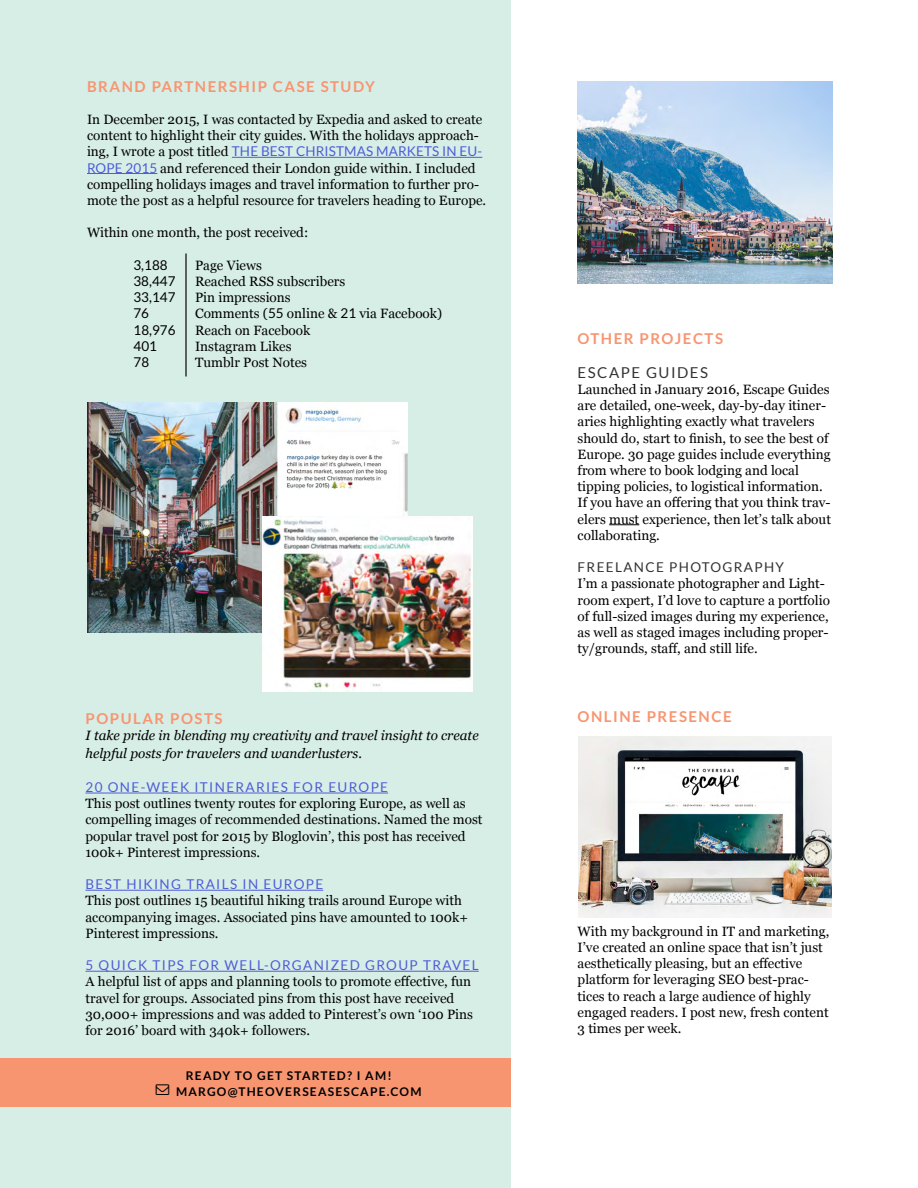
<style>
.page{position:relative;width:918px;height:1188px;background:#fff}
.page>*{position:absolute;margin:0;border:0;box-sizing:border-box;transform-origin:0 0}
.t1{font:700 15px "Lato";letter-spacing:.1em;color:#f79571}
.t2{font:15px "Lato";letter-spacing:.1em;color:#333}
.t3{font:13.5px/16.2px "Georgia";color:#000}
.t4{font:italic 13.5px/18px "Georgia";color:#000}
.t5{font:13.5px "Lato";letter-spacing:.1em;color:#4f5cd6}
.t6{font:13.5px "Lato";letter-spacing:.01em;color:#4f5cd6}
.t7{font:13.5px "Lato";color:#000}
.t8{font:13.5px "Lato";letter-spacing:.1em;color:#333}
.t9{font:700 12px/16.2px "Lato";letter-spacing:.1em;color:#000}
.s1{font-family:"Georgia";color:#000}
.s2{font-family:"Lato";color:#4f5cd6}
.s3{font-family:"Lato"}
</style>
<div class="page">
<div style="left:0;top:1px;width:511px;height:1187px;background:#d7eee7"></div>
<img style="left:579px;top:737px;width:252px;height:181px">
<hr style="left:232px;top:157px;width:250px;height:1px;background:#4f5cd6">
<hr style="left:87px;top:173px;width:70px;height:1px;background:#4f5cd6">
<hr style="left:609px;top:524px;width:30px;height:1px;background:#000">
<img style="left:88px;top:402px;width:319px;height:230px">
<div style="left:279px;top:490px;width:115px;height:120px;background:#fff"></div>
<img style="left:263px;top:516px;width:209px;height:176px">
<div style="left:0;top:1059px;width:511px;height:48px;background:#f79571"></div>
<hr style="left:185px;top:254px;width:2px;height:122px;background:#333">
<img style="left:578px;top:81px;width:255px;height:203px">
<hr style="left:86px;top:793px;width:302px;height:1px;background:#4f5cd6">
<hr style="left:86px;top:890px;width:237px;height:1px;background:#4f5cd6">
<hr style="left:86px;top:971px;width:393px;height:1px;background:#4f5cd6">
<p class="t1" style="left:87px;top:78px;width:290px">BRAND PARTNERSHIP CASE STUDY</p>
<p class="t3" style="left:87px;top:111px;width:397px">In December 2015, I was contacted by Expedia and asked to create content to highlight their city guides. With the holidays approach-</p>
<p class="t6" style="left:87px;top:144px;width:397px"><span class="s1">ing, I wrote a post titled</span> THE BEST CHRISTMAS MARKETS IN EU-</p>
<p class="t3" style="left:87px;top:159px;width:401px"><span class="s2">ROPE 2015</span> and referenced their London guide within. I included compelling holidays images and travel information to further pro&shy;mote the post as a helpful resource for travelers heading to Europe.</p>
<p class="t3" style="left:87px;top:224px;width:223px">Within one month, the post received:</p>
<p class="t7" style="left:133px;top:257px;width:36px">3,188</p>
<p class="t3" style="left:195px;top:256px;width:68px">Page Views</p>
<p class="t7" style="left:133px;top:274px;width:44px">38,447</p>
<p class="t3" style="left:195px;top:273px;width:152px">Reached RSS subscribers</p>
<p class="t7" style="left:133px;top:290px;width:44px">33,147</p>
<p class="t3" style="left:195px;top:289px;width:97px">Pin impressions</p>
<p class="t7" style="left:133px;top:306px;width:17px">76</p>
<p class="t3" style="left:195px;top:305px;width:249px">Comments (<span class="s3">55</span> online &amp; <span class="s3">21</span> via Facebook)</p>
<p class="t7" style="left:134px;top:322px;width:44px">18,976</p>
<p class="t3" style="left:195px;top:321px;width:117px">Reach on Facebook</p>
<p class="t7" style="left:134px;top:338px;width:25px">401</p>
<p class="t3" style="left:195px;top:337px;width:98px">Instagram Likes</p>
<p class="t7" style="left:134px;top:355px;width:17px">78</p>
<p class="t3" style="left:195px;top:354px;width:114px">Tumblr Post Notes</p>
<p class="t1" style="left:86px;top:710px;width:139px">POPULAR POSTS</p>
<p class="t4" style="left:86px;top:726px;width:395px">I take pride in blending my creativity and travel insight to create helpful posts for travelers and wanderlusters.</p>
<p class="t5" style="left:86px;top:780px;width:304px">20 ONE-WEEK ITINERARIES FOR EUROPE</p>
<p class="t3" style="left:86px;top:795px;width:398px">This post outlines twenty routes for exploring Europe, as well as compelling images of recommended destinations. Named the most popular travel post for 2015 by Bloglovin’, this post has received 100k+ Pinterest impressions.</p>
<p class="t5" style="left:86px;top:877px;width:239px">BEST HIKING TRAILS IN EUROPE</p>
<p class="t3" style="left:86px;top:892px;width:384px">This post outlines 15 beautiful hiking trails around Europe with accompanying images. Associated pins have amounted to 100k+<br>Pinterest impressions.</p>
<p class="t5" style="left:86px;top:958px;width:395px">5 QUICK TIPS FOR WELL-ORGANIZED GROUP TRAVEL</p>
<p class="t3" style="left:86px;top:973px;width:389px">A helpful list of apps and planning tools to promote effective, fun travel for groups. Associated pins from this post have received 30,000+ impressions and was added to Pinterest’s own ‘100 Pins for 2016’ board with 340k+ followers.</p>
<p class="t9" style="left:176px;top:1067px;width:247px;text-indent:10px">READY TO GET STARTED? I AM!<br>MARGO@THEOVERSEASESCAPE.COM</p>
<p class="t1" style="left:578px;top:330px;width:147px">OTHER PROJECTS</p>
<p class="t2" style="left:578px;top:364px;width:132px">ESCAPE GUIDES</p>
<p class="t3" style="left:578px;top:381px;width:255px">Launched in January 2016, Escape Guides are detailed, one-week, day-by-day itiner&shy;aries highlighting exactly what travelers should do, start to finish, to see the best of Europe. 30 page guides include everything from where to book lodging and local tipping policies, to logistical information.<br>If you have an offering that you think trav&shy;elers must experience, then let’s talk about collaborating.</p>
<p class="t8" style="left:578px;top:560px;width:208px">FREELANCE PHOTOGRAPHY</p>
<p class="t3" style="left:578px;top:575px;width:254px">I’m a passionate photographer and Light&shy;room expert, I’d love to capture a portfolio of full-sized images during my experience, as well as staged images including proper&shy;ty/grounds, staff, and still life.</p>
<p class="t1" style="left:578px;top:708px;width:155px">ONLINE PRESENCE</p>
<p class="t3" style="left:578px;top:922px;width:253px">With my background in IT and marketing, I’ve created an online space that isn’t just aesthetically pleasing, but an effective platform for leveraging SEO best-prac&shy;tices to reach a large audience of highly engaged readers. I post new, fresh content 3 times per week.</p>
</div>
